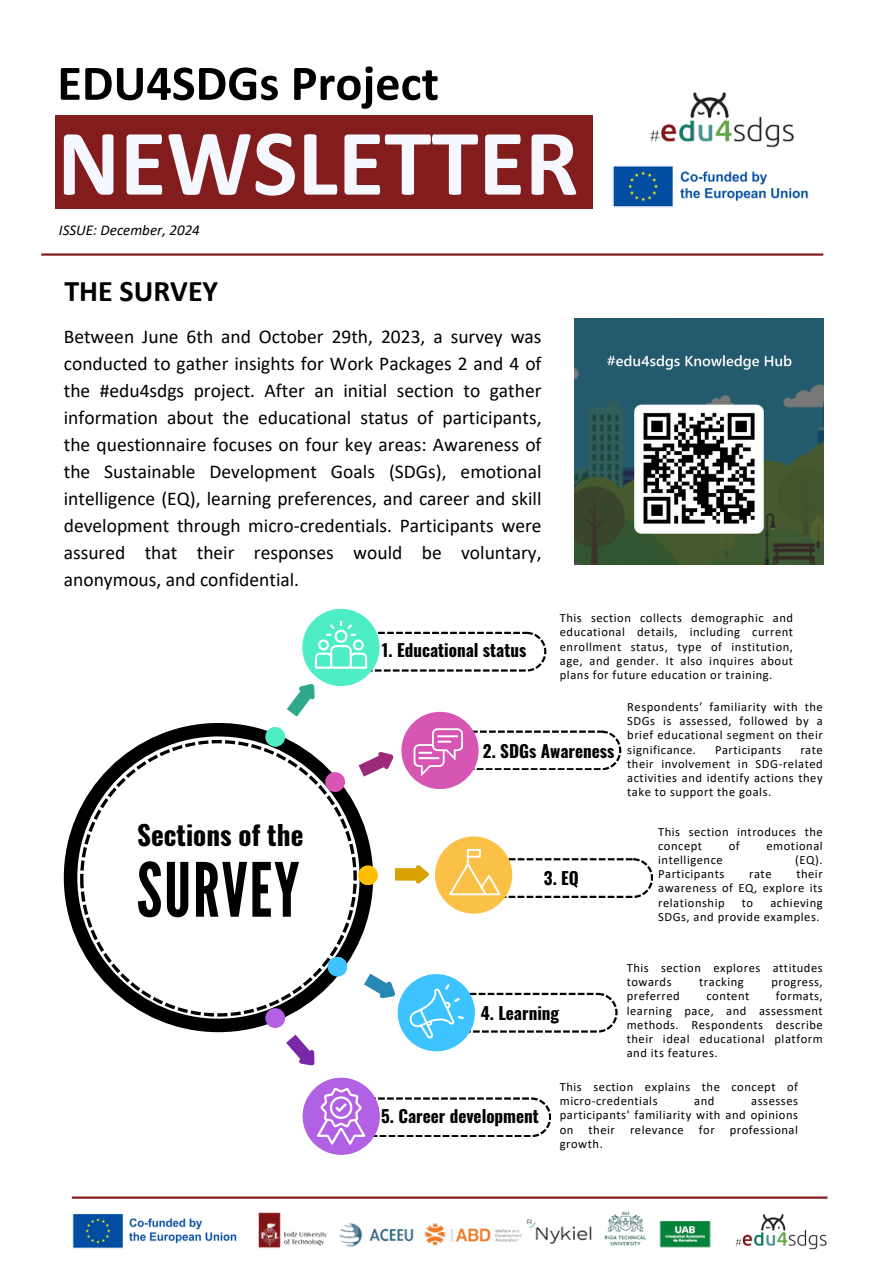
<style>
.page{position:relative;width:894px;height:1264px;background:#fff}
.page>*{position:absolute;margin:0;border:0;box-sizing:border-box;transform-origin:0 0}
.t1{font:700 95.1px "Calibri";color:#f5f8ff}
.t2{font:74.55px "League Gothic";letter-spacing:.025em;color:#000}
.t3{font:700 50.25px "Calibri";color:#000}
.t4{font:700 30px "Calibri";color:#000}
.t5{font:700 27.15px "Oswald";color:#000}
.t6{font:19.5px/27px "Calibri";color:#000;text-align:justify}
.t7{font:700 17.1px "Oswald";color:#000}
.t8{font:italic 15px "Calibri";color:#000}
.t9{font:12.6px/14.1px "Calibri";letter-spacing:.04em;color:#000;text-align:justify}
</style>
<div class="page">
<div style="left:55px;top:115px;width:537px;height:94px;background:#831c1c"></div>
<hr style="left:41px;top:253px;width:782px;height:3px;background:#831c1c">
<img style="left:574px;top:319px;width:249px;height:245px">
<svg style="left:64px;top:723px;width:309px;height:309px"></svg>
<svg style="left:80px;top:740px;width:277px;height:276px"></svg>
<div style="left:265px;top:1008px;width:20px;height:20px;background:#b260e4;border-radius:50%"></div>
<div style="left:327px;top:956px;width:20px;height:20px;background:#3dc3ff;border-radius:50%"></div>
<div style="left:358px;top:865px;width:20px;height:20px;background:#febf00;border-radius:50%"></div>
<div style="left:325px;top:772px;width:20px;height:20px;background:#d755b3;border-radius:50%"></div>
<div style="left:265px;top:727px;width:20px;height:19px;background:#4dedc6;border-radius:50%"></div>
<div style="left:302px;top:609px;width:77px;height:77px;background:#4dedc6;border-radius:50%"></div>
<div style="left:401px;top:711px;width:77px;height:78px;background:#d755b3;border-radius:50%"></div>
<div style="left:435px;top:836px;width:77px;height:77px;background:#fbc046;border-radius:50%"></div>
<div style="left:397px;top:974px;width:78px;height:77px;background:#3dc3ff;border-radius:50%"></div>
<div style="left:302px;top:1077px;width:78px;height:77px;background:#b260e4;border-radius:50%"></div>
<svg style="left:408px;top:984px;width:209px;height:54px"></svg>
<svg style="left:314px;top:620px;width:232px;height:51px"></svg>
<svg style="left:413px;top:728px;width:208px;height:48px"></svg>
<svg style="left:449px;top:849px;width:203px;height:48px"></svg>
<svg style="left:317px;top:1087px;width:234px;height:57px"></svg>
<svg style="left:395px;top:865px;width:33px;height:19px"></svg>
<svg style="left:362px;top:970px;width:37px;height:33px"></svg>
<svg style="left:286px;top:1034px;width:29px;height:32px"></svg>
<svg style="left:357px;top:747px;width:37px;height:33px"></svg>
<svg style="left:287px;top:678px;width:34px;height:39px"></svg>
<hr style="left:72px;top:1196px;width:755px;height:2px;background:#831c1c">
<img style="left:258px;top:1211px;width:453px;height:37px">
<img style="left:650px;top:92px;width:145px;height:56px">
<img style="left:612px;top:166px;width:197px;height:42px">
<img style="left:72px;top:1213px;width:165px;height:36px">
<img style="left:735px;top:1214px;width:92px;height:35px">
<h1 class="t3" style="left:57px;top:62px;width:383px">EDU4SDGs Project</h1>
<p class="t1" style="left:57px;top:123px;width:522px">NEWSLETTER</p>
<p class="t8" style="left:59px;top:224px;width:142px">ISSUE: December, 2024</p>
<p class="t4" style="left:64px;top:278px;width:155px">THE SURVEY</p>
<h3 class="t6" style="left:64px;top:325px;width:479px">Between June 6th and October 29th, 2023, a survey was conducted to gather insights for Work Packages 2 and 4 of the #edu4sdgs project. After an initial section to gather information about the educational status of participants, the questionnaire focuses on four key areas: Awareness of the Sustainable Development Goals (SDGs), emotional intelligence (EQ), learning preferences, and career and skill development through micro-credentials. Participants were assured that their responses would be voluntary, anonymous, and confidential.</h3>
<h5 class="t5" style="left:137px;top:813px;width:168px">Sections of the</h5>
<p class="t2" style="left:137px;top:847px;width:164px">SURVEY</p>
<p class="t9" style="left:559px;top:612px;width:235px">This section collects demographic and educational details, including current enrollment status, type of institution, age, and gender. It also inquires about plans for future education or training.</p>
<h4 class="t9" style="left:627px;top:701px;width:197px">Respondents’ familiarity with the SDGs is assessed, followed by a brief educational segment on their significance.</h4>
<p class="t7" style="left:382px;top:637px;width:146px">1. Educational status</p>
<p class="t7" style="left:483px;top:737px;width:133px">2. SDGs Awareness</p>
<h4 class="t9" style="left:715px;top:743px;width:68px">Participants</h4>
<h4 class="t9" style="left:627px;top:743px;width:197px;text-indent:173px">rate their involvement in SDG-related activities and identify actions they take to support the goals.</h4>
<h6 class="t9" style="left:658px;top:825px;width:166px">This section introduces the concept</h6>
<h6 class="t9" style="left:728px;top:839px;width:12px">of</h6>
<h6 class="t9" style="left:766px;top:839px;width:58px">emotional</h6>
<p class="t7" style="left:543px;top:864px;width:37px">3. EQ</p>
<p class="t7" style="left:480px;top:1000px;width:80px">4. Learning</p>
<h6 class="t9" style="left:658px;top:854px;width:66px">intelligence</h6>
<h6 class="t9" style="left:795px;top:854px;width:29px">(EQ).</h6>
<h6 class="t9" style="left:658px;top:868px;width:68px">Participants</h6>
<h6 class="t9" style="left:749px;top:868px;width:24px">rate</h6>
<h6 class="t9" style="left:658px;top:868px;width:166px;text-indent:138px">their awareness of EQ, explore its relationship</h6>
<h6 class="t9" style="left:658px;top:896px;width:166px;text-align:right">achieving<br>SDGs, and provide examples.</h6>
<h6 class="t9" style="left:741px;top:896px;width:13px">to</h6>
<p class="t9" style="left:626px;top:962px;width:197px">This section explores attitudes towards</p>
<p class="t9" style="left:699px;top:976px;width:46px">tracking</p>
<p class="t9" style="left:771px;top:976px;width:53px">progress,</p>
<p class="t9" style="left:626px;top:990px;width:197px;text-indent:149px">formats, learning pace, and assessment methods. Respondents describe their ideal educational platform and its features.</p>
<p class="t9" style="left:626px;top:990px;width:55px">preferred</p>
<p class="t9" style="left:706px;top:990px;width:44px">content</p>
<p class="t7" style="left:381px;top:1102px;width:159px">5. Career development</p>
<p class="t9" style="left:559px;top:1080px;width:240px">This section explains the concept of micro-credentials</p>
<p class="t9" style="left:694px;top:1095px;width:22px">and</p>
<p class="t9" style="left:559px;top:1095px;width:240px;text-indent:191px">assesses participants' familiarity with and opinions on their relevance for professional growth.</p>
</div>
